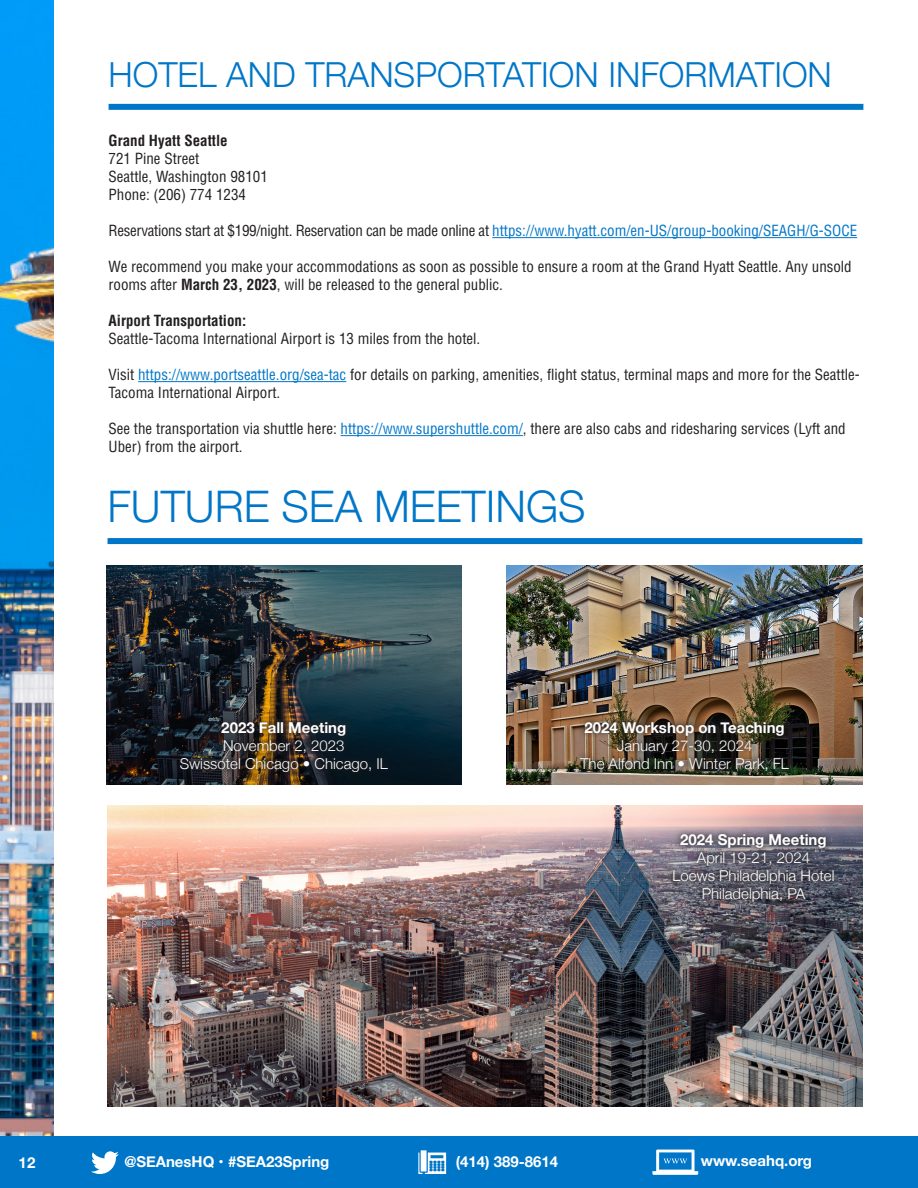
<style>
.page{position:relative;width:918px;height:1188px;background:#fff}
.page>*{position:absolute;margin:0;border:0;box-sizing:border-box;transform-origin:0 0}
.t1{font:300 43.5px "Helvetica Neue";color:#0076c8}
.t2{font:300 34.5px "Helvetica Neue";color:#0076c8}
.t3{font:condensed 15px/18px "Helvetica LT Std";color:#231f20}
.t4{font:300 15px "Helvetica Neue";color:#fff}
.t5{font:condensed 15px "Helvetica LT Std";letter-spacing:-.02em;color:#231f20}
.t6{font:700 15px "Helvetica Neue";color:#fff}
.t7{font:700 condensed 15px "Helvetica LT Std";color:#231f20}
.s1{color:#0076c8}
.s2{font-weight:700}
</style>
<div class="page">
<img style="left:0;top:0;width:54px;height:1136px">
<div style="left:0;top:1136px;width:918px;height:52px;background:#0076c8"></div>
<svg style="left:418px;top:1150px;width:28px;height:24px"></svg>
<svg style="left:652px;top:1150px;width:46px;height:25px"></svg>
<svg style="left:91px;top:1151px;width:28px;height:23px"></svg>
<img style="left:106px;top:565px;width:356px;height:219px">
<img style="left:507px;top:565px;width:355px;height:219px">
<div style="left:174px;top:715px;width:221px;height:63px;background:#231f20;opacity:.75"></div>
<div style="left:574px;top:715px;width:222px;height:62px;background:#231f20;opacity:.75"></div>
<div style="left:109px;top:104px;width:754px;height:6px;background:#0076c8"></div>
<hr style="left:492px;top:237px;width:365px;height:1px;background:#0076c8">
<hr style="left:138px;top:381px;width:208px;height:1px;background:#0076c8">
<hr style="left:341px;top:435px;width:182px;height:1px;background:#0076c8">
<div style="left:108px;top:538px;width:754px;height:6px;background:#0076c8"></div>
<img style="left:107px;top:806px;width:755px;height:301px">
<div style="left:667px;top:828px;width:174px;height:81px;background:#231f20;opacity:.75"></div>
<p class="t2" style="left:109px;top:47px;width:725px">HOTEL AND TRANSPORTATION INFORMATION</p>
<p class="t7" style="left:109px;top:131px;width:121px">Grand Hyatt Seattle</p>
<p class="t3" style="left:109px;top:150px;width:92px">721 Pine Street</p>
<p class="t3" style="left:109px;top:168px;width:161px">Seattle, Washington 98101</p>
<p class="t3" style="left:109px;top:186px;width:139px">Phone: (206) 774 1234</p>
<p class="t5" style="left:109px;top:221px;width:750px">Reservations start at $199/night. Reservation can be made online at <span class="s1">https://www.hyatt.com/en-US/group-booking/SEAGH/G-SOCE</span></p>
<p class="t3" style="left:109px;top:258px;width:745px">We recommend you make your accommodations as soon as possible to ensure a room at the Grand Hyatt Seattle. Any unsold rooms after <span class="s2">March 23, 2023</span>, will be released to the general public.</p>
<p class="t7" style="left:109px;top:311px;width:139px">Airport Transportation:</p>
<p class="t3" style="left:109px;top:330px;width:373px">Seattle-Tacoma International Airport is 13 miles from the hotel.</p>
<p class="t3" style="left:109px;top:366px;width:753px">Visit <span class="s1">https://www.portseattle.org/sea-tac</span> for details on parking, amenities, flight status, terminal maps and more for the Seattle-<br>Tacoma International Airport.</p>
<p class="t3" style="left:109px;top:420px;width:739px">See the transportation via shuttle here: <span class="s1">https://www.supershuttle.com/</span>, there are also cabs and ridesharing services (Lyft and<br>Uber) from the airport.</p>
<p class="t1" style="left:108px;top:471px;width:480px">FUTURE SEA MEETINGS</p>
<p class="t6" style="left:221px;top:716px;width:126px">2023 Fall Meeting</p>
<p class="t4" style="left:223px;top:733px;width:123px">November 2, 2023</p>
<p class="t4" style="left:180px;top:751px;width:210px">Swissotel Chicago • Chicago, IL</p>
<p class="t6" style="left:585px;top:716px;width:202px">2024 Workshop on Teaching</p>
<p class="t4" style="left:617px;top:733px;width:137px">January 27-30, 2024</p>
<p class="t4" style="left:580px;top:751px;width:210px">The Alfond Inn • Winter Park, FL</p>
<p class="t6" style="left:680px;top:828px;width:148px">2024 Spring Meeting</p>
<p class="t4" style="left:697px;top:846px;width:115px">April 19-21, 2024</p>
<p class="t4" style="left:672px;top:864px;width:163px">Loews Philadelphia Hotel</p>
<p class="t4" style="left:702px;top:882px;width:105px">Philadelphia, PA</p>
<p class="t4" style="left:19px;top:1151px;width:18px">12</p>
<p class="t6" style="left:124px;top:1149px;width:207px">@SEAnesHQ • #SEA23Spring</p>
<p class="t6" style="left:456px;top:1149px;width:104px">(414) 389-8614</p>
<p class="t6" style="left:701px;top:1149px;width:113px">www.seahq.org</p>
</div>
